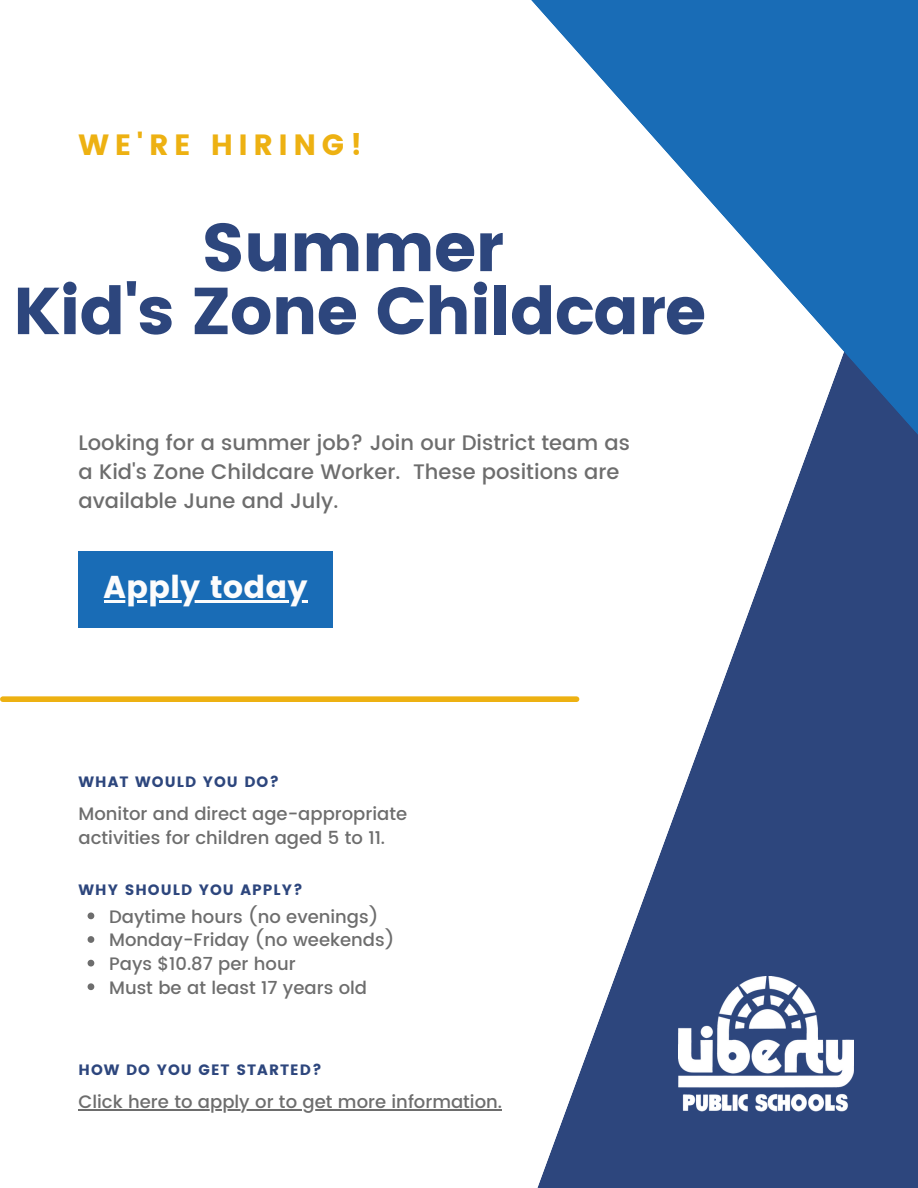
<style>
.page{position:relative;width:918px;height:1188px;background:#fff}
.page>*{position:absolute;margin:0;border:0;box-sizing:border-box;transform-origin:0 0}
.t1{font:67.65px "Poppins";letter-spacing:-.02em;color:#2d467d}
.t2{font:66.15px "Poppins";letter-spacing:-.02em;color:#2d467d}
.t3{font:31.5px "Poppins";color:#fcfcfc}
.t4{font:29.25px "Poppins";letter-spacing:.19em;color:#edb112}
.t5{font:500 21px/29.2px "Poppins";color:#6d6d6d}
.t6{font:500 18px/23.7px "Poppins";color:#6d6d6d}
.t7{font:15px "Poppins";letter-spacing:.07em;color:#2d467d}
</style>
<div class="page">
<div style="left:3px;top:696px;width:574px;height:6px;background:#edb112"></div>
<svg style="left:534px;top:440px;width:384px;height:748px;fill:#2d467d"></svg>
<svg style="left:531px;top:0;width:387px;height:440px"></svg>
<img style="left:679px;top:977px;width:174px;height:137px">
<div style="left:79px;top:551px;width:254px;height:77px;background:#196cb6"></div>
<svg style="left:88px;top:913px;width:6px;height:6px"></svg>
<svg style="left:88px;top:936px;width:6px;height:7px"></svg>
<svg style="left:88px;top:960px;width:6px;height:7px"></svg>
<svg style="left:88px;top:983px;width:6px;height:7px"></svg>
<hr style="left:79px;top:1109px;width:49px;height:1px;background:#6d6d6d">
<hr style="left:128px;top:1109px;width:374px;height:1px;background:#6d6d6d">
<hr style="left:104px;top:600px;width:204px;height:2px;background:#fcfcfc">
<p class="t4" style="left:79px;top:128px;width:285px">WE'RE HIRING!</p>
<p class="t1" style="left:201px;top:208px;width:304px">Summer</p>
<p class="t2" style="left:13px;top:273px;width:695px">Kid's Zone Childcare</p>
<p class="t5" style="left:79px;top:428px;width:553px">Looking for a summer job? Join our District team as a Kid's Zone Childcare Worker. These positions are available June and July.</p>
<p class="t3" style="left:104px;top:569px;width:205px">Apply today</p>
<p class="t7" style="left:79px;top:773px;width:202px">WHAT WOULD YOU DO?</p>
<p class="t6" style="left:79px;top:802px;width:330px">Monitor and direct age-appropriate activities for children aged 5 to 11.</p>
<p class="t7" style="left:79px;top:881px;width:226px">WHY SHOULD YOU APPLY?</p>
<p class="t6" style="left:109px;top:905px;width:271px">Daytime hours (no evenings)</p>
<p class="t6" style="left:109px;top:928px;width:287px">Monday-Friday (no weekends)</p>
<p class="t6" style="left:109px;top:952px;width:188px">Pays $10.87 per hour</p>
<p class="t6" style="left:109px;top:975px;width:259px">Must be at least 17 years old</p>
<p class="t7" style="left:79px;top:1061px;width:245px">HOW DO YOU GET STARTED?</p>
<p class="t6" style="left:79px;top:1090px;width:425px">Click here to apply or to get more information.</p>
</div>
